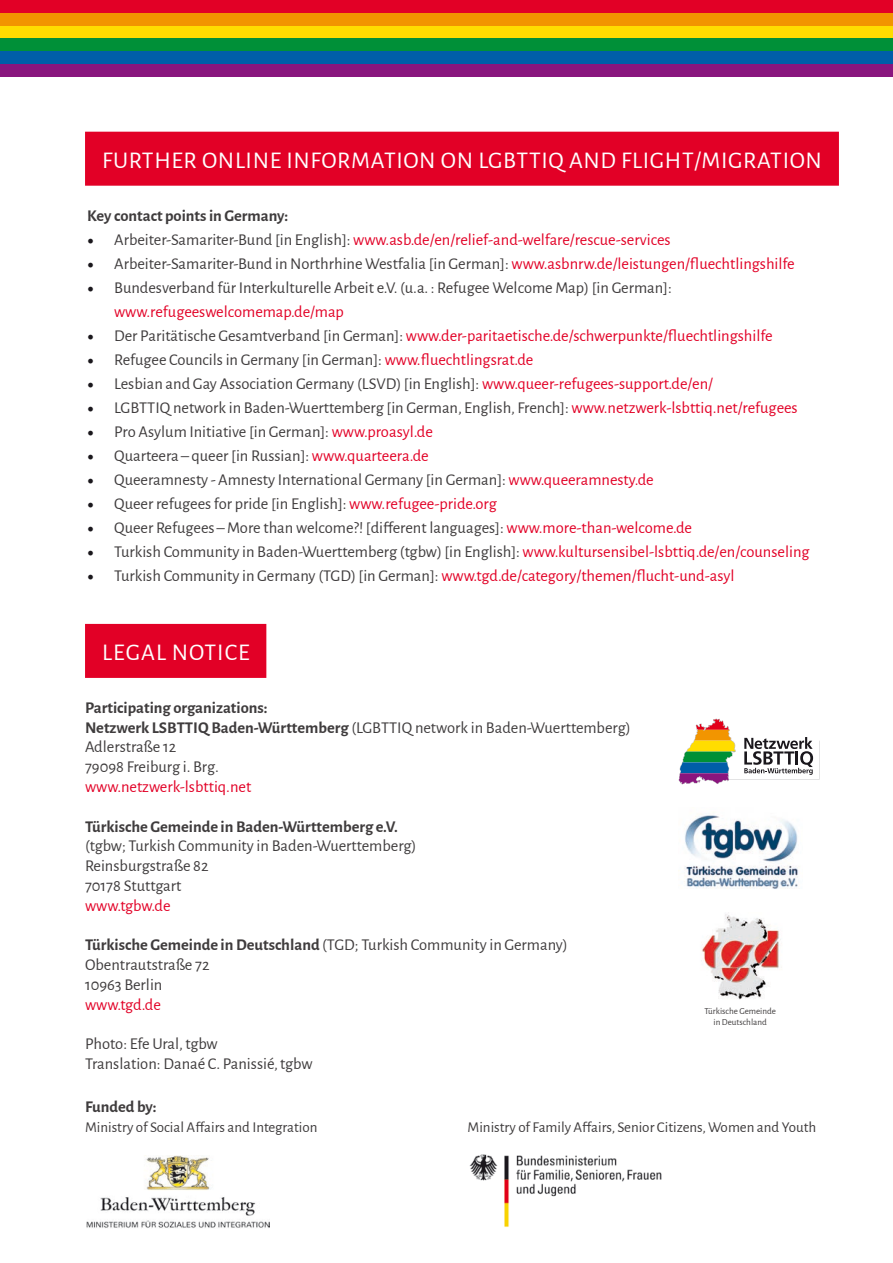
<style>
.page{position:relative;width:893px;height:1263px;background:#fff}
.page>*{position:absolute;margin:0;border:0;box-sizing:border-box;transform-origin:0 0}
.t1{font:24px "Alegreya Sans";letter-spacing:.025em;color:#fff}
.t2{font:16.5px/19.8px "Alegreya Sans";color:#3f3c3d}
.t3{font:16.5px "Alegreya Sans";color:#e20026}
.t4{font:700 16.5px "Alegreya Sans";color:#3f3c3d}
.t5{font:15px "Alegreya Sans";color:#3f3c3d}
.t6{font:9.15px/10.9px "Alegreya Sans";color:#3f3c3d;text-align:center}
.s1{font-family:"Minion Pro";font-size:18px;color:#1a171c}
.s2{color:#3f3c3d}
.s3{color:#e20026}
.s4{font-weight:700}
</style>
<div class="page">
<div style="left:0;top:64px;width:893px;height:13px;background:#89167e"></div>
<div style="left:0;top:51px;width:893px;height:13px;background:#005ea8"></div>
<div style="left:0;top:38px;width:893px;height:13px;background:#009038"></div>
<div style="left:0;top:26px;width:893px;height:12px;background:#ffdc00"></div>
<div style="left:0;top:13px;width:893px;height:13px;background:#f29400"></div>
<div style="left:0;top:0;width:893px;height:13px;background:#e20026"></div>
<div style="left:85px;top:132px;width:754px;height:54px;background:#e20026"></div>
<img style="left:469px;top:1154px;width:193px;height:73px">
<img style="left:87px;top:1155px;width:183px;height:73px">
<img style="left:678px;top:815px;width:120px;height:74px">
<svg style="left:679px;top:719px;width:141px;height:65px"></svg>
<img style="left:701px;top:914px;width:80px;height:85px">
<div style="left:85px;top:624px;width:181px;height:54px;background:#e20026"></div>
<h1 class="t1" style="left:102px;top:144px;width:114px">Further onlin</h1>
<h1 class="t1" style="left:270px;top:144px;width:31px">e information</h1>
<h1 class="t1" style="left:441px;top:144px;width:192px">on LGBtTiQ an d flig</h1>
<h1 class="t1" style="left:665px;top:144px;width:51px">ht/migration</h1>
<p class="t4" style="left:87px;top:203px;width:203px">Key contact points in Germany:</p>
<p class="t3" style="left:87px;top:228px;width:585px"><span class="s1">•</span> <span class="s2">Arbeiter-Samariter-Bund [in English]:</span> www.asb.de/en/relief-and-welfare/rescue-services</p>
<p class="t2" style="left:87px;top:253px;width:709px"><span class="s1">•</span> Arbeiter-Samariter-Bund in Northrhine Westfalia [in German]: <span class="s3">www.asbnrw.de/leistungen/fluechtlingshilfe</span></p>
<p class="t2" style="left:114px;top:274px;width:559px;line-height:24px;text-indent:-27px"><span class="s1">•</span> Bundesverband für Interkulturelle Arbeit e.V. (u.a. : Refugee Welcome Map) [in German]: <span class="s3">www.refugeeswelcomemap.de/map</span></p>
<p class="t3" style="left:87px;top:324px;width:687px"><span class="s1">•</span> <span class="s2">Der Paritätische Gesamtverband [in German]:</span> www.der-paritaetische.de/schwerpunkte/fluechtlingshilfe</p>
<p class="t2" style="left:87px;top:349px;width:448px"><span class="s1">•</span> Refugee Councils in Germany [in German]: <span class="s3">www.fluechtlingsrat.de</span></p>
<p class="t2" style="left:87px;top:373px;width:627px"><span class="s1">•</span> Lesbian and Gay Association Germany (LSVD) [in English]: <span class="s3">www.queer-refugees-support.de/en/</span></p>
<p class="t2" style="left:87px;top:397px;width:712px"><span class="s1">•</span> LGBTTIQ network in Baden-Wuerttemberg [in German, English, French]: <span class="s3">www.netzwerk-lsbttiq.net/refugees</span></p>
<p class="t2" style="left:87px;top:421px;width:347px"><span class="s1">•</span> Pro Asylum Initiative [in German]: <span class="s3">www.proasyl.de</span></p>
<p class="t2" style="left:87px;top:445px;width:343px"><span class="s1">•</span> Quarteera – queer [in Russian]: <span class="s3">www.quarteera.de</span></p>
<p class="t2" style="left:87px;top:469px;width:568px"><span class="s1">•</span> Queeramnesty - Amnesty International Germany [in German]: <span class="s3">www.queeramnesty.de</span></p>
<p class="t2" style="left:87px;top:493px;width:411px"><span class="s1">•</span> Queer refugees for pride [in English]: <span class="s3">www.refugee-pride.org</span></p>
<p class="t2" style="left:87px;top:517px;width:606px"><span class="s1">•</span> Queer Refugees – More than welcome?! [different languages]: <span class="s3">www.more-than-welcome.de</span></p>
<p class="t2" style="left:87px;top:541px;width:724px"><span class="s1">•</span> Turkish Community in Baden-Wuerttemberg (tgbw) [in English]: <span class="s3">www.kultursensibel-lsbttiq.de/en/counseling</span></p>
<p class="t3" style="left:87px;top:564px;width:649px"><span class="s1">•</span> <span class="s2">Turkish Community in Germany (TGD) [in German]:</span> www.tgd.de/category/themen/flucht-und-asyl</p>
<h1 class="t1" style="left:102px;top:636px;width:38px">Legal</h1>
<h1 class="t1" style="left:172px;top:636px;width:30px">Notic</h1>
<h1 class="t1" style="left:238px;top:636px;width:13px">e</h1>
<p class="t2" style="left:85px;top:697px;width:547px"><span class="s4">Participating organizations:<br>Netzwerk LSBTTIQ Baden-Württemberg</span> (LGBTTIQ network in Baden-Wuerttemberg)<br>Adlerstraße 12<br>79098 Freiburg i. Brg.</p>
<p class="t3" style="left:85px;top:775px;width:168px">www.netzwerk-lsbttiq.net</p>
<p class="t4" style="left:85px;top:814px;width:314px">Türkische Gemeinde in Baden-Württemberg e.V.</p>
<p class="t2" style="left:85px;top:835px;width:333px">(tgbw; Turkish Community in Baden-Wuerttemberg)<br>Reinsburgstraße 82<br>70178 Stuttgart</p>
<p class="t3" style="left:85px;top:894px;width:87px">www.tgbw.de</p>
<p class="t2" style="left:85px;top:934px;width:484px"><span class="s4">Türkische Gemeinde in Deutschland</span> (TGD; Turkish Community in Germany)<br>Obentrautstraße 72<br>10963 Berlin</p>
<p class="t3" style="left:85px;top:993px;width:77px">www.tgd.de</p>
<p class="t2" style="left:85px;top:1033px;width:229px">Photo: Efe Ural, tgbw<br>Translation: Danaé C. Panissié, tgbw</p>
<p class="t6" style="left:704px;top:1005px;width:73px">Türkische Gemeinde in Deutschland</p>
<p class="t4" style="left:85px;top:1095px;width:73px">Funded by:</p>
<p class="t5" style="left:85px;top:1117px;width:234px">Ministry of Social Affairs and Integration</p>
<p class="t5" style="left:468px;top:1117px;width:350px">Ministry of Family Affairs, Senior Citizens, Women and Youth</p>
</div>
